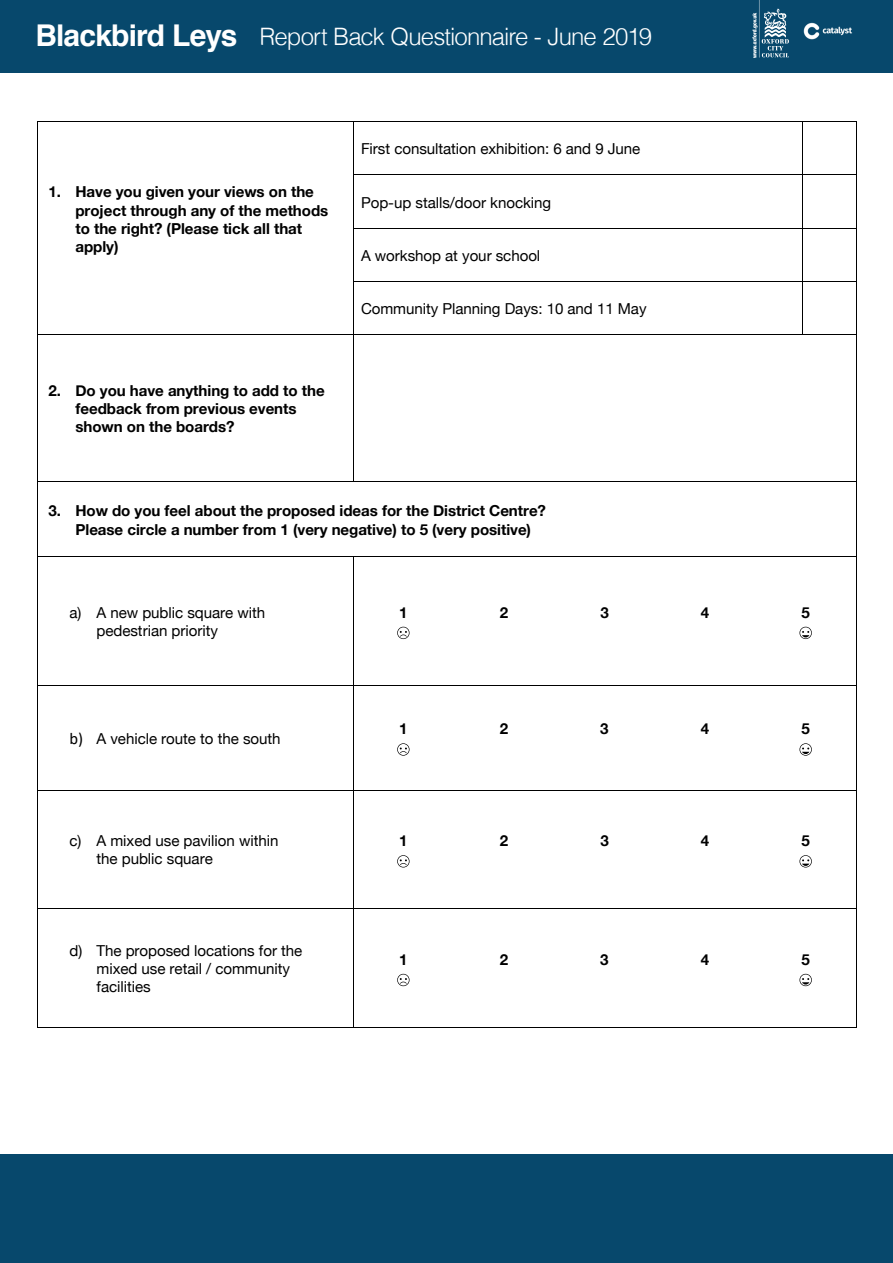
<style>
.page{position:relative;width:893px;height:1263px;background:#fff}
.page>*{position:absolute;margin:0;border:0;box-sizing:border-box;transform-origin:0 0}
.t1{font:300 24px "Helvetica";letter-spacing:-.04em;color:#fff}
.t2{font:700 15.15px/18.3px "Helvetica Neue";letter-spacing:-.005em;color:#000}
.t3{font:15.15px/18px "Helvetica Neue";letter-spacing:-.005em;color:#000}
.s1{font-weight:700;font-size:30px}
.s2{font-family:"Calibri";font-size:16.5px}
</style>
<div class="page">
<div style="left:0;top:1154px;width:892px;height:109px;background:#07486c"></div>
<div style="left:0;top:0;width:892px;height:72px;background:#07486c"></div>
<img style="left:803px;top:22px;width:49px;height:18px">
<svg style="left:752px;top:0;width:37px;height:58px"></svg>
<hr style="left:39px;top:121px;width:314px;height:1px;background:#000">
<hr style="left:353px;top:121px;width:449px;height:1px;background:#000">
<hr style="left:803px;top:121px;width:53px;height:1px;background:#000">
<hr style="left:37px;top:122px;width:1px;height:53px;background:#000">
<hr style="left:353px;top:122px;width:1px;height:53px;background:#000">
<hr style="left:802px;top:122px;width:1px;height:53px;background:#000">
<hr style="left:856px;top:122px;width:1px;height:53px;background:#000">
<hr style="left:353px;top:175px;width:449px;height:1px;background:#000">
<hr style="left:803px;top:175px;width:53px;height:1px;background:#000">
<hr style="left:37px;top:175px;width:1px;height:53px;background:#000">
<hr style="left:353px;top:175px;width:1px;height:53px;background:#000">
<hr style="left:802px;top:175px;width:1px;height:53px;background:#000">
<hr style="left:856px;top:175px;width:1px;height:53px;background:#000">
<hr style="left:353px;top:228px;width:449px;height:1px;background:#000">
<hr style="left:803px;top:228px;width:53px;height:1px;background:#000">
<hr style="left:37px;top:229px;width:1px;height:52px;background:#000">
<hr style="left:353px;top:229px;width:1px;height:52px;background:#000">
<hr style="left:802px;top:229px;width:1px;height:52px;background:#000">
<hr style="left:856px;top:229px;width:1px;height:52px;background:#000">
<hr style="left:353px;top:281px;width:449px;height:1px;background:#000">
<hr style="left:803px;top:281px;width:53px;height:1px;background:#000">
<hr style="left:37px;top:281px;width:1px;height:53px;background:#000">
<hr style="left:353px;top:281px;width:1px;height:53px;background:#000">
<hr style="left:802px;top:281px;width:1px;height:53px;background:#000">
<hr style="left:856px;top:281px;width:1px;height:53px;background:#000">
<hr style="left:38px;top:334px;width:315px;height:1px;background:#000">
<hr style="left:353px;top:334px;width:449px;height:1px;background:#000">
<hr style="left:803px;top:334px;width:53px;height:1px;background:#000">
<hr style="left:37px;top:335px;width:1px;height:146px;background:#000">
<hr style="left:353px;top:335px;width:1px;height:146px;background:#000">
<hr style="left:856px;top:335px;width:1px;height:146px;background:#000">
<hr style="left:38px;top:481px;width:315px;height:1px;background:#000">
<hr style="left:353px;top:481px;width:503px;height:1px;background:#000">
<hr style="left:37px;top:482px;width:1px;height:74px;background:#000">
<hr style="left:856px;top:482px;width:1px;height:74px;background:#000">
<hr style="left:38px;top:556px;width:315px;height:1px;background:#000">
<hr style="left:353px;top:556px;width:101px;height:1px;background:#000">
<hr style="left:454px;top:556px;width:100px;height:1px;background:#000">
<hr style="left:555px;top:556px;width:100px;height:1px;background:#000">
<hr style="left:655px;top:556px;width:101px;height:1px;background:#000">
<hr style="left:756px;top:556px;width:100px;height:1px;background:#000">
<hr style="left:37px;top:557px;width:1px;height:128px;background:#000">
<hr style="left:353px;top:557px;width:1px;height:128px;background:#000">
<hr style="left:856px;top:557px;width:1px;height:128px;background:#000">
<hr style="left:38px;top:685px;width:315px;height:1px;background:#000">
<hr style="left:353px;top:685px;width:101px;height:1px;background:#000">
<hr style="left:454px;top:685px;width:100px;height:1px;background:#000">
<hr style="left:555px;top:685px;width:100px;height:1px;background:#000">
<hr style="left:655px;top:685px;width:101px;height:1px;background:#000">
<hr style="left:756px;top:685px;width:100px;height:1px;background:#000">
<hr style="left:37px;top:685px;width:1px;height:105px;background:#000">
<hr style="left:353px;top:685px;width:1px;height:105px;background:#000">
<hr style="left:856px;top:685px;width:1px;height:105px;background:#000">
<hr style="left:38px;top:790px;width:315px;height:1px;background:#000">
<hr style="left:353px;top:790px;width:101px;height:1px;background:#000">
<hr style="left:454px;top:790px;width:100px;height:1px;background:#000">
<hr style="left:555px;top:790px;width:100px;height:1px;background:#000">
<hr style="left:655px;top:790px;width:101px;height:1px;background:#000">
<hr style="left:756px;top:790px;width:100px;height:1px;background:#000">
<hr style="left:37px;top:790px;width:1px;height:118px;background:#000">
<hr style="left:353px;top:790px;width:1px;height:118px;background:#000">
<hr style="left:856px;top:790px;width:1px;height:118px;background:#000">
<hr style="left:38px;top:908px;width:315px;height:1px;background:#000">
<hr style="left:353px;top:908px;width:101px;height:1px;background:#000">
<hr style="left:454px;top:908px;width:100px;height:1px;background:#000">
<hr style="left:555px;top:908px;width:100px;height:1px;background:#000">
<hr style="left:655px;top:908px;width:101px;height:1px;background:#000">
<hr style="left:756px;top:908px;width:100px;height:1px;background:#000">
<hr style="left:37px;top:909px;width:1px;height:118px;background:#000">
<hr style="left:38px;top:1027px;width:315px;height:1px;background:#000">
<hr style="left:353px;top:909px;width:1px;height:118px;background:#000">
<hr style="left:353px;top:1027px;width:101px;height:1px;background:#000">
<hr style="left:453px;top:1027px;width:101px;height:1px;background:#000">
<hr style="left:554px;top:1027px;width:101px;height:1px;background:#000">
<hr style="left:654px;top:1027px;width:102px;height:1px;background:#000">
<hr style="left:755px;top:1027px;width:101px;height:1px;background:#000">
<hr style="left:856px;top:909px;width:1px;height:118px;background:#000">
<svg style="left:397px;top:627px;width:13px;height:12px"></svg>
<svg style="left:799px;top:627px;width:13px;height:12px"></svg>
<svg style="left:397px;top:743px;width:13px;height:13px"></svg>
<svg style="left:799px;top:743px;width:13px;height:13px"></svg>
<svg style="left:397px;top:855px;width:13px;height:12px"></svg>
<svg style="left:799px;top:855px;width:13px;height:12px"></svg>
<svg style="left:397px;top:974px;width:13px;height:12px"></svg>
<svg style="left:799px;top:974px;width:13px;height:12px"></svg>
<h1 class="t1" style="left:35px;top:16px;width:618px"><span class="s1">Blackbird Leys</span> Report Back Questionnaire - June 2019</h1>
<p class="t2" style="left:75px;top:183px;width:254px;text-indent:-27px">1. Have you given your views on the project through any of the methods to the right? (Please tick all that apply)</p>
<p class="t2" style="left:75px;top:381px;width:251px;text-indent:-27px">2. Do you have anything to add to the feedback from previous events shown on the boards?</p>
<p class="t3" style="left:361px;top:141px;width:281px">First consultation exhibition: 6 and 9 June</p>
<p class="t3" style="left:361px;top:194px;width:192px">Pop-up stalls/door knocking</p>
<p class="t3" style="left:361px;top:247px;width:181px">A workshop at your school</p>
<p class="t3" style="left:361px;top:300px;width:287px">Community Planning Days: 10 and 11 May</p>
<p class="t2" style="left:75px;top:502px;width:472px;text-indent:-27px">3. How do you feel about the proposed ideas for the District Centre?<br>Please circle a number from 1 (very negative) to 5 (very positive)</p>
<p class="t3" style="left:97px;top:604px;width:170px;text-indent:-27px">a) A new public square with pedestrian priority</p>
<p class="t2" style="left:399px;top:604px;width:10px">1</p>
<p class="t2" style="left:500px;top:604px;width:10px">2</p>
<p class="t2" style="left:600px;top:604px;width:10px">3</p>
<p class="t2" style="left:701px;top:604px;width:10px">4</p>
<p class="t2" style="left:802px;top:604px;width:10px">5</p>
<p class="t3" style="left:70px;top:730px;width:213px"><span class="s2">b)</span> A vehicle route to the south</p>
<p class="t2" style="left:399px;top:720px;width:10px">1</p>
<p class="t2" style="left:500px;top:720px;width:10px">2</p>
<p class="t2" style="left:600px;top:720px;width:10px">3</p>
<p class="t2" style="left:701px;top:720px;width:10px">4</p>
<p class="t2" style="left:802px;top:720px;width:10px">5</p>
<p class="t3" style="left:97px;top:833px;width:183px;text-indent:-27px">c) A mixed use pavilion within the public square</p>
<p class="t2" style="left:399px;top:832px;width:10px">1</p>
<p class="t2" style="left:500px;top:832px;width:10px">2</p>
<p class="t2" style="left:600px;top:832px;width:10px">3</p>
<p class="t2" style="left:701px;top:832px;width:10px">4</p>
<p class="t2" style="left:802px;top:832px;width:10px">5</p>
<p class="t3" style="left:97px;top:942px;width:207px;text-indent:-27px">d) The proposed locations for the mixed use retail / community facilities</p>
<p class="t2" style="left:399px;top:951px;width:10px">1</p>
<p class="t2" style="left:500px;top:951px;width:10px">2</p>
<p class="t2" style="left:600px;top:951px;width:10px">3</p>
<p class="t2" style="left:701px;top:951px;width:10px">4</p>
<p class="t2" style="left:802px;top:951px;width:10px">5</p>
</div>
